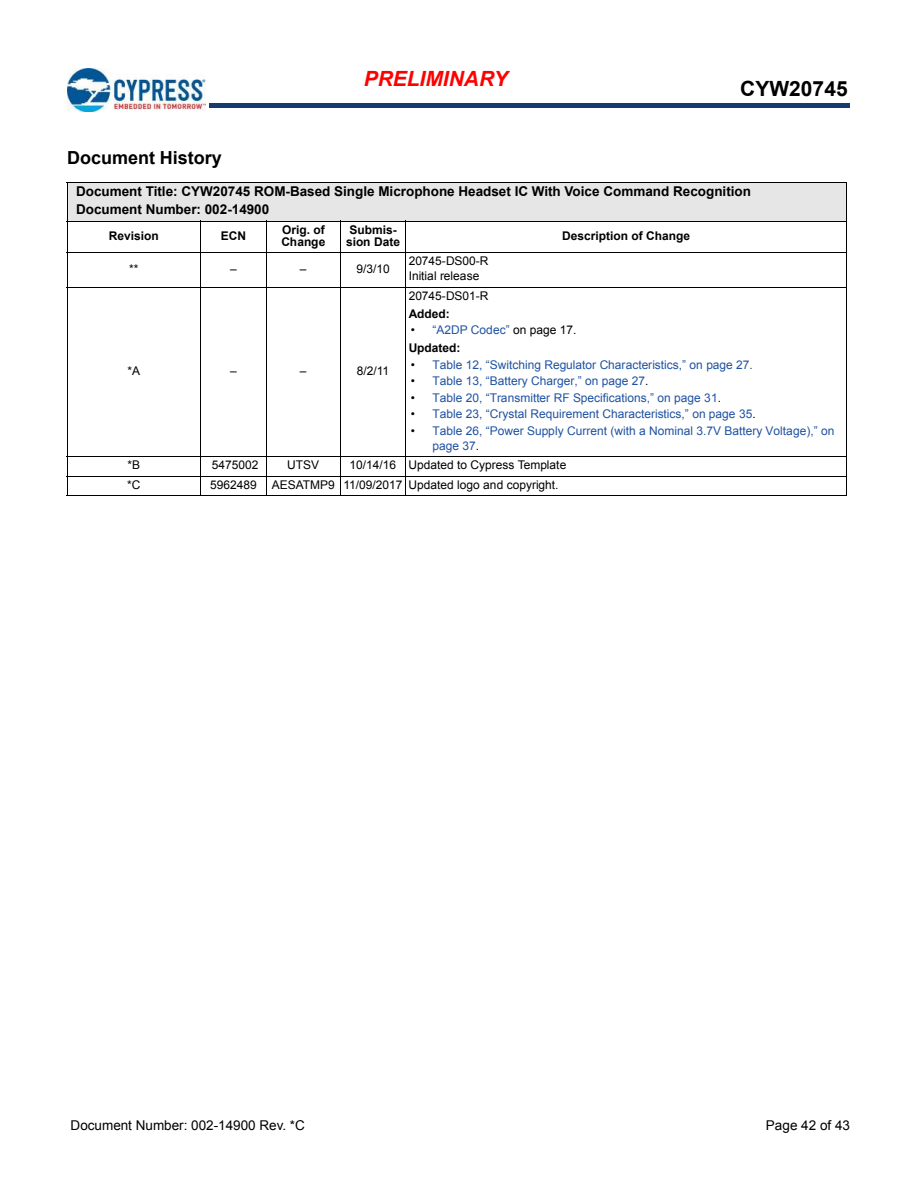
<style>
.page{position:relative;width:918px;height:1188px;background:#fff}
.page>*{position:absolute;margin:0;border:0;box-sizing:border-box;transform-origin:0 0}
.t1{font:italic 700 21px "Arial";color:#f00}
.t2{font:700 21px "Arial";color:#000}
.t3{font:700 18px "Arial";color:#000}
.t4{font:700 13.5px/18px "Arial";color:#000}
.t5{font:13.5px "Arial";color:#000}
.t6{font:12px/18px "Arial";color:#1f52a1}
.t7{font:12px/15px "Arial";color:#000}
.t8{font:700 12px/12px "Arial";color:#000}
.s1{color:#000}
.s2{font-weight:700;color:#000}
</style>
<div class="page">
<img style="left:67px;top:69px;width:138px;height:43px">
<hr style="left:210px;top:103px;width:640px;height:4px;background:#163b71">
<hr style="left:209px;top:107px;width:641px;height:1px;background:#163b71">
<div style="left:67px;top:182px;width:780px;height:39px;background:#e6e6e6"></div>
<hr style="left:67px;top:182px;width:1px;height:313px;background:#000">
<hr style="left:200px;top:221px;width:1px;height:275px;background:#000">
<hr style="left:266px;top:221px;width:1px;height:275px;background:#000">
<hr style="left:340px;top:221px;width:1px;height:275px;background:#000">
<hr style="left:405px;top:221px;width:1px;height:275px;background:#000">
<hr style="left:846px;top:182px;width:1px;height:313px;background:#000">
<hr style="left:67px;top:182px;width:780px;height:1px;background:#000">
<hr style="left:67px;top:221px;width:780px;height:1px;background:#000">
<hr style="left:67px;top:252px;width:780px;height:1px;background:#000">
<hr style="left:67px;top:287px;width:780px;height:1px;background:#000">
<hr style="left:67px;top:456px;width:780px;height:1px;background:#000">
<hr style="left:67px;top:476px;width:780px;height:1px;background:#000">
<hr style="left:67px;top:495px;width:780px;height:1px;background:#000">
<h1 class="t1" style="left:364px;top:66px;width:146px">PRELIMINARY</h1>
<h1 class="t2" style="left:740px;top:80px;width:109px">CYW20745</h1>
<h2 class="t3" style="left:67px;top:151px;width:156px">Document History</h2>
<p class="t4" style="left:76px;top:183px;width:677px">Document Title: CYW20745 ROM-Based Single Microphone Headset IC With Voice Command Recognition<br>Document Number: 002-14900</p>
<p class="t8" style="left:109px;top:230px;width:51px">Revision</p>
<p class="t8" style="left:221px;top:230px;width:27px">ECN</p>
<p class="t8" style="left:281px;top:224px;width:46px">Orig. of<br>Change</p>
<p class="t8" style="left:346px;top:224px;width:55px">Submis&shy;sion Date</p>
<p class="t8" style="left:562px;top:230px;width:129px">Description of Change</p>
<p class="t7" style="left:129px;top:262px;width:11px">**</p>
<p class="t7" style="left:230px;top:262px;width:8px">ñ</p>
<p class="t7" style="left:300px;top:262px;width:8px">ñ</p>
<p class="t7" style="left:356px;top:262px;width:35px">9/3/10</p>
<p class="t7" style="left:409px;top:254px;width:81px">20745-DS00-R<br>Initial release</p>
<p class="t7" style="left:128px;top:364px;width:14px">*A</p>
<p class="t7" style="left:230px;top:364px;width:8px">ñ</p>
<p class="t7" style="left:300px;top:364px;width:8px">ñ</p>
<p class="t7" style="left:357px;top:364px;width:34px">8/2/11</p>
<p class="t7" style="left:409px;top:289px;width:81px">20745-DS01-R</p>
<p class="t8" style="left:409px;top:308px;width:43px">Added:</p>
<p class="t7" style="left:411px;top:323px;width:6px">ï</p>
<p class="t6" style="left:409px;top:322px;width:169px;text-indent:24px">ìA2DP Codecî <span class="s1">on page 17.<br></span><span class="s2">Updated:</span></p>
<p class="t7" style="left:411px;top:358px;width:6px">ï</p>
<p class="t6" style="left:432px;top:356px;width:322px">Table 12, ìSwitching Regulator Characteristics,î on page 27.</p>
<p class="t7" style="left:411px;top:375px;width:6px">ï</p>
<p class="t6" style="left:432px;top:373px;width:217px">Table 13, ìBattery Charger,î on page 27<span class="s1">.</span></p>
<p class="t7" style="left:411px;top:391px;width:6px">ï</p>
<p class="t6" style="left:432px;top:389px;width:290px">Table 20, ìTransmitter RF Specifications,î on page 31<span class="s1">.</span></p>
<p class="t7" style="left:411px;top:407px;width:6px">ï</p>
<p class="t6" style="left:432px;top:406px;width:325px">Table 23, ìCrystal Requirement Characteristics,î on page 35<span class="s1">.</span></p>
<p class="t7" style="left:411px;top:424px;width:6px">ï</p>
<p class="t6" style="left:432px;top:424px;width:403px;line-height:15px">Table 26, ìPower Supply Current (with a Nominal 3.7V Battery Voltage),î on page 37<span class="s1">.</span></p>
<p class="t7" style="left:128px;top:458px;width:14px">*B</p>
<p class="t7" style="left:212px;top:458px;width:48px">5475002</p>
<p class="t7" style="left:287px;top:458px;width:33px">UTSV</p>
<p class="t7" style="left:350px;top:458px;width:218px">10/14/16 Updated to Cypress Template</p>
<p class="t7" style="left:127px;top:478px;width:15px">*C</p>
<p class="t7" style="left:210px;top:478px;width:48px">5962489</p>
<p class="t7" style="left:272px;top:478px;width:288px">AESATMP9 11/09/2017 Updated logo and copyright.</p>
<p class="t5" style="left:71px;top:1120px;width:236px">Document Number: 002-14900 Rev. *C</p>
<p class="t5" style="left:766px;top:1120px;width:86px">Page 42 of 43</p>
</div>
